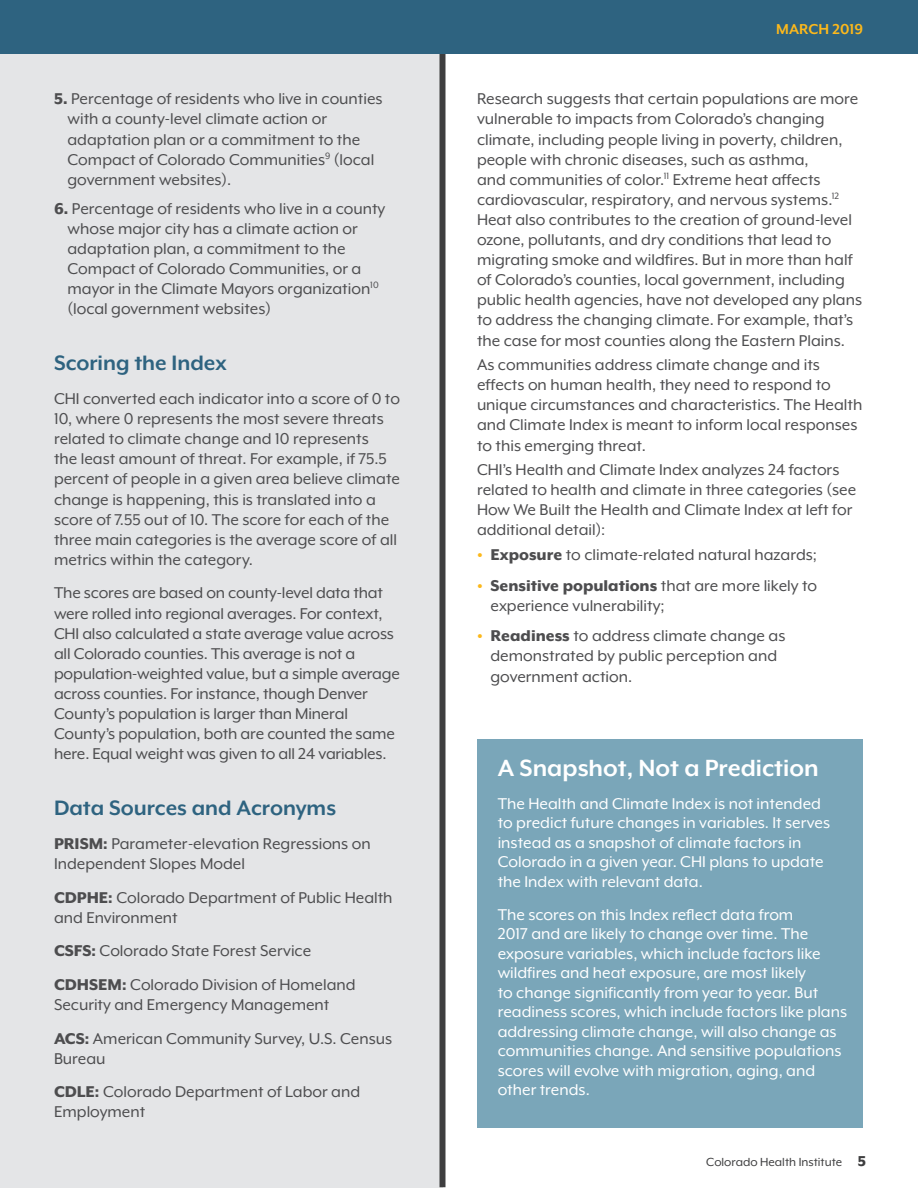
<style>
.page{position:relative;width:918px;height:1188px;background:#fff}
.page>*{position:absolute;margin:0;border:0;box-sizing:border-box;transform-origin:0 0}
.t1{font:700 27px "Mr Eaves XL Mod OT";color:#fff}
.t2{font:700 24px "Mr Eaves XL Mod OT";color:#2e6380}
.t3{font:18px/20.1px "Mr Eaves XL Mod OT";color:#4d4d4f}
.t4{font:18px/19.5px "Mr Eaves XL Mod OT";color:#fff}
.t5{font:700 16.5px "Mr Eaves XL Mod OT";color:#fdb91b}
.t6{font:13.5px "Mr Eaves XL Mod OT";color:#3e3e3f}
.s1{font-weight:800}
.s2{font-weight:800;color:#fcb81b}
.s3{font-weight:800;font-size:16.5px}
</style>
<div class="page">
<div style="left:0;top:0;width:918px;height:54px;background:#2e6380"></div>
<div style="left:0;top:54px;width:442px;height:1133px;background:#e4e5e7"></div>
<div style="left:478px;top:740px;width:385px;height:388px;background:#7aa6b9"></div>
<div style="left:440px;top:54px;width:6px;height:1133px;background:#3e3e3f"></div>
<p class="t3" style="left:68px;top:89px;width:317px;text-indent:-14px"><span class="s1">5.</span> Percentage of residents who live in counties with a county-level climate action or adaptation plan or a commitment to the Compact of Colorado Communities<sup>9</sup> (local government websites).</p>
<p class="t3" style="left:68px;top:198px;width:319px;text-indent:-14px"><span class="s1">6.</span> Percentage of residents who live in a county whose major city has a climate action or adaptation plan, a commitment to the Compact of Colorado Communities, or a mayor in the Climate Mayors organization<sup>10 </sup>(local government websites)</p>
<p class="t2" style="left:54px;top:351px;width:174px">Scoring the Index</p>
<p class="t3" style="left:54px;top:389px;width:348px">CHI converted each indicator into a score of 0 to 10, where 0 represents the most severe threats related to climate change and 10 represents<br>the least amount of threat. For example, if 75.5 percent of people in a given area believe climate change is happening, this is translated into a score of 7.55 out of 10. The score for each of the three main categories is the average score of all metrics within the category.</p>
<p class="t3" style="left:54px;top:583px;width:348px">The scores are based on county-level data that were rolled into regional averages. For context, CHI also calculated a state average value across all Colorado counties. This average is not a population-weighted value, but a simple average across counties. For instance, though Denver County’s population is larger than Mineral County’s population, both are counted the same here. Equal weight was given to all 24 variables.</p>
<p class="t2" style="left:54px;top:796px;width:284px">Data Sources and Acronyms</p>
<p class="t3" style="left:54px;top:834px;width:318px"><span class="s1">PRISM:</span> Parameter-elevation Regressions on<br>Independent Slopes Model</p>
<p class="t3" style="left:54px;top:887px;width:340px"><span class="s1">CDPHE:</span> Colorado Department of Public Health and Environment</p>
<p class="t3" style="left:54px;top:941px;width:259px"><span class="s1">CSFS:</span> Colorado State Forest Service</p>
<p class="t3" style="left:54px;top:975px;width:303px"><span class="s1">CDHSEM:</span> Colorado Division of Homeland<br>Security and Emergency Management</p>
<p class="t3" style="left:54px;top:1028px;width:340px"><span class="s1">ACS:</span> American Community Survey, U.S. Census<br>Bureau</p>
<p class="t3" style="left:54px;top:1082px;width:308px"><span class="s1">CDLE:</span> Colorado Department of Labor and<br>Employment</p>
<p class="t5" style="left:776px;top:21px;width:88px">MARCH 2019</p>
<p class="t3" style="left:477px;top:89px;width:387px">Research suggests that certain populations are more vulnerable to impacts from Colorado’s changing climate, including people living in poverty, children, people with chronic diseases, such as asthma,<br>and communities of color.<sup>11</sup> Extreme heat affects cardiovascular, respiratory, and nervous systems.<sup>12<br></sup>Heat also contributes to the creation of ground-level ozone, pollutants, and dry conditions that lead to migrating smoke and wildfires. But in more than half of Colorado’s counties, local government, including public health agencies, have not developed any plans to address the changing climate. For example, that’s the case for most counties along the Eastern Plains.</p>
<p class="t3" style="left:477px;top:355px;width:387px">As communities address climate change and its effects on human health, they need to respond to unique circumstances and characteristics. The Health and Climate Index is meant to inform local responses to this emerging threat.</p>
<p class="t3" style="left:477px;top:460px;width:381px">CHI’s Health and Climate Index analyzes 24 factors related to health and climate in three categories (see How We Built the Health and Climate Index at left for additional detail):</p>
<p class="t3" style="left:477px;top:545px;width:342px"><span class="s2">•</span> <span class="s1">Exposure</span> to climate-related natural hazards;</p>
<p class="t3" style="left:490px;top:575px;width:328px;text-indent:-14px"><span class="s2">•</span> <span class="s1">Sensitive populations</span> that are more likely to experience vulnerability;</p>
<p class="t3" style="left:490px;top:626px;width:296px;text-indent:-14px"><span class="s2">•</span> <span class="s1">Readiness</span> to address climate change as demonstrated by public perception and government action.</p>
<p class="t1" style="left:498px;top:754px;width:322px">A Snapshot, Not a Prediction</p>
<p class="t4" style="left:498px;top:794px;width:334px">The Health and Climate Index is not intended to predict future changes in variables. It serves instead as a snapshot of climate factors in Colorado in a given year. CHI plans to update the Index with relevant data.</p>
<p class="t4" style="left:498px;top:905px;width:351px">The scores on this Index reflect data from<br>2017 and are likely to change over time. The exposure variables, which include factors like wildfires and heat exposure, are most likely<br>to change significantly from year to year. But readiness scores, which include factors like plans addressing climate change, will also change as communities change. And sensitive populations scores will evolve with migration, aging, and other trends.</p>
<p class="t6" style="left:706px;top:1155px;width:161px">Colorado Health Institute <span class="s3">5</span></p>
</div>
